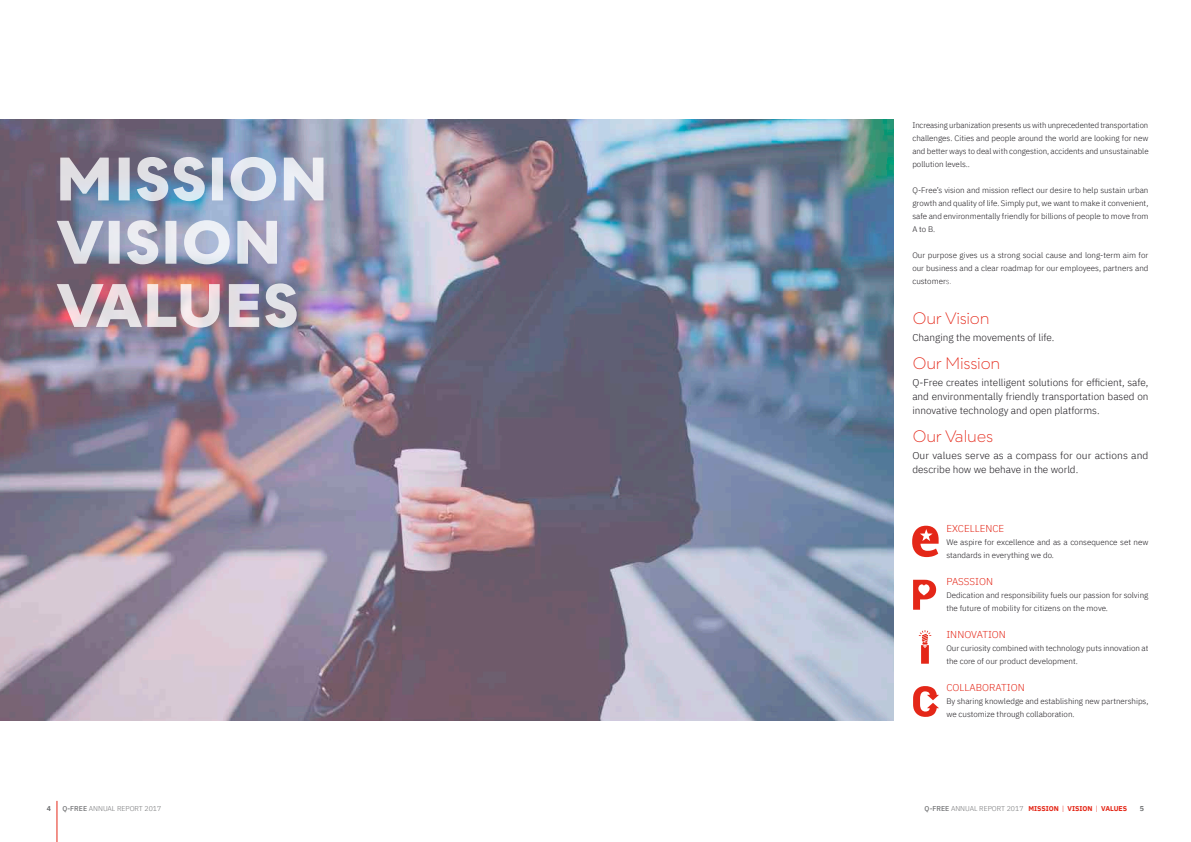
<style>
.page{position:relative;width:1191px;height:842px;background:#fff}
.page>*{position:absolute;margin:0;border:0;box-sizing:border-box;transform-origin:0 0}
.t1{font:300 16px "Qualion";letter-spacing:-.02em;color:#e42718}
.t2{font:300 10px/14px "IBM Plex Sans";color:#1a171c;text-align:justify}
.t3{font:300 10px "IBM Plex Sans";color:#e42718}
.t4{font:300 8px/13px "IBM Plex Sans";color:#1a171c}
.t5{font:700 7px "IBM Plex Sans";color:#e42718}
.t6{font:300 7px "IBM Plex Sans";color:#707173}
.t7{font:700 7px "IBM Plex Sans";color:#707173}
.s1{font-weight:200}
.s2{font-weight:500}
.s3{font-weight:500;color:#707173}
.s4{font-weight:300;color:#707173}
.s5{font-weight:300}
</style>
<div class="page">
<img style="left:0;top:119px;width:893px;height:601px">
<hr style="left:57px;top:801px;width:1px;height:41px;background:#e42718">
<svg style="left:918px;top:630px;width:13px;height:34px"></svg>
<svg style="left:912px;top:526px;width:26px;height:31px"></svg>
<svg style="left:913px;top:580px;width:23px;height:30px"></svg>
<svg style="left:913px;top:686px;width:26px;height:31px"></svg>
<img style="left:57px;top:283px;width:240px;height:45px">
<svg style="left:57px;top:220px;width:220px;height:44px"></svg>
<svg style="left:60px;top:157px;width:263px;height:44px"></svg>
<p class="t4" style="left:912px;top:118px;width:238px;text-align:justify">Increasing urbanization presents us with unprecedented transportation challenges. Cities and people around the world are looking for new and better ways to deal with congestion, accidents and unsustainable pollution levels..</p>
<p class="t4" style="left:912px;top:183px;width:238px;text-align:justify">Q-Free’s vision and mission reflect our desire to help sustain urban growth and quality of life. Simply put, we want to make it convenient, safe and environmentally friendly for billions of people to move from A to B.</p>
<p class="t4" style="left:912px;top:248px;width:237px;text-align:justify">Our purpose gives us a strong social cause and long-term aim for our business and a clear roadmap for our employees, partners and customer<span class="s1">s.</span></p>
<h1 class="t1" style="left:912px;top:309px;width:79px">Our Vision</h1>
<p class="t2" style="left:912px;top:330px;width:143px">Changing the movements of life.</p>
<h1 class="t1" style="left:912px;top:354px;width:89px">Our Mission</h1>
<p class="t2" style="left:912px;top:374px;width:237px">Q-Free creates intelligent solutions for efficient, safe, and environmentally friendly transportation based on innovative technology and open platforms.</p>
<h1 class="t1" style="left:912px;top:427px;width:82px">Our Values</h1>
<p class="t2" style="left:912px;top:447px;width:237px">Our values serve as a compass for our actions and describe how we behave in the world.</p>
<p class="t3" style="left:946px;top:521px;width:59px">EXCELLENCE</p>
<p class="t4" style="left:946px;top:535px;width:203px">We aspire for excellence and as a consequence set new standards in everything we do.</p>
<p class="t3" style="left:946px;top:574px;width:48px">PASSSION</p>
<p class="t4" style="left:946px;top:588px;width:203px">Dedication and responsibility fuels our passion for solving the future of mobility for citizens on the move.</p>
<p class="t3" style="left:946px;top:627px;width:61px">INNOVATION</p>
<p class="t4" style="left:946px;top:641px;width:204px">Our curiosity combined with technology puts innovation at the core of our product development.</p>
<p class="t3" style="left:946px;top:680px;width:80px">COLLABORATION</p>
<p class="t4" style="left:946px;top:694px;width:203px">By sharing knowledge and establishing new partnerships, we customize through collaboration.</p>
<p class="t7" style="left:47px;top:803px;width:6px">4</p>
<p class="t6" style="left:62px;top:803px;width:100px"><span class="s2">Q-FREE</span> ANNUAL REPORT 2017</p>
<p class="t5" style="left:924px;top:803px;width:204px"><span class="s3">Q-FREE</span> <span class="s4">ANNUAL REPORT 2017</span> MISSION <span class="s5">|</span> VISION <span class="s5">|</span> VALUES</p>
<p class="t7" style="left:1140px;top:803px;width:6px">5</p>
</div>
